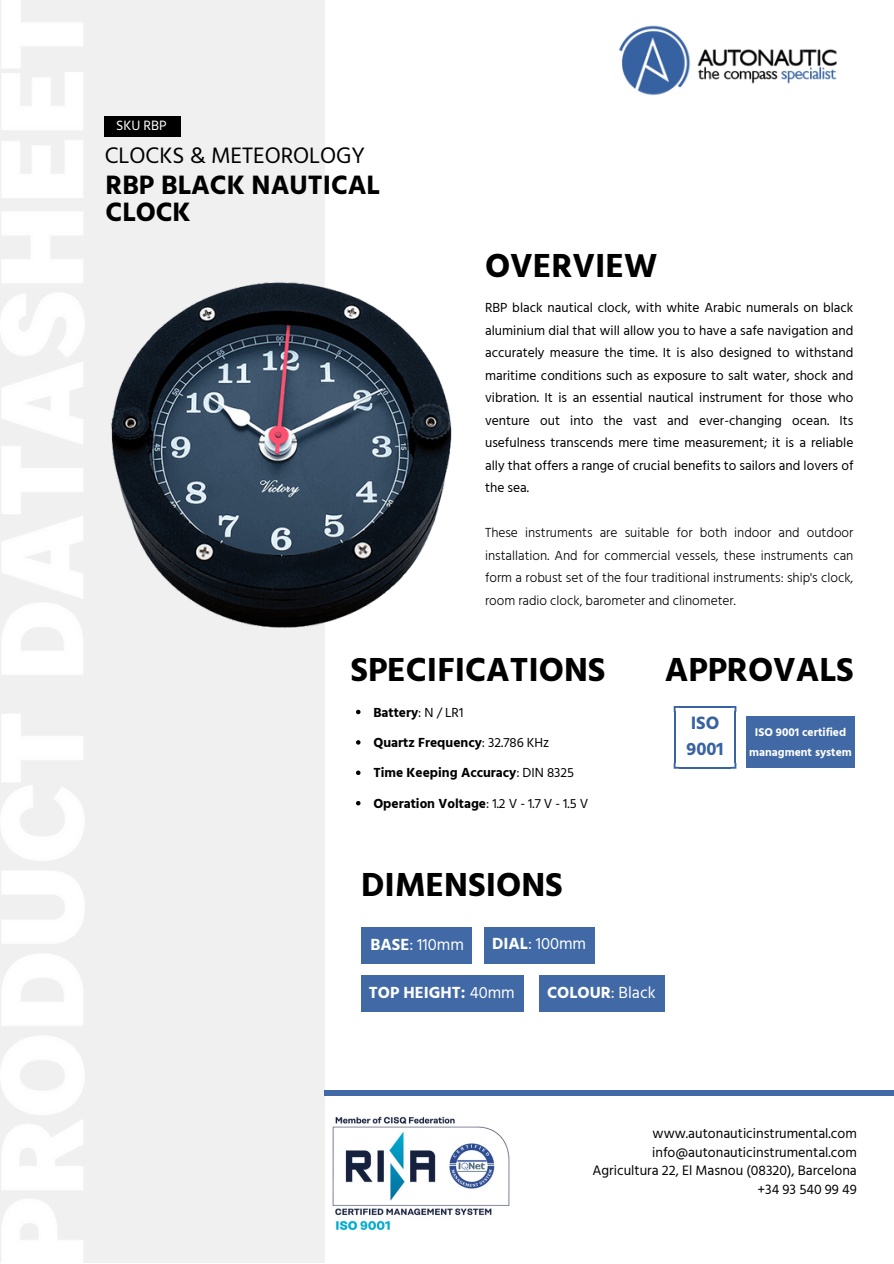
<style>
.page{position:relative;width:894px;height:1264px;background:#fff}
.page>*{position:absolute;margin:0;border:0;box-sizing:border-box;transform-origin:0 0}
.t1{font:700 34.2px "Hind Siliguri";color:#000}
.t2{font:700 27.3px/26.8px "Hind Siliguri";color:#000}
.t3{font:22.95px "Hind Siliguri";color:#000}
.t4{font:700 18.45px/25.8px "Hind Siliguri";color:#3862a0}
.t5{font:700 16.5px "Hind Siliguri";color:#fefefe}
.t6{font:16.5px "Hind Siliguri";color:#fefefe}
.t7{font:13.95px "Hind Siliguri";color:#000}
.t8{font:13.95px "Hind Siliguri";color:#fff}
.t9{font:13.5px/22.5px "Hind Siliguri";color:#000;text-align:justify}
.t10{font:300 13.5px/22.5px "Hind Siliguri";color:#000;text-align:justify}
.t11{font:700 13.5px "Hind Siliguri";color:#000}
.t12{font:700 11.55px/20.1px "Hind Siliguri";color:#fefefe;text-align:center}
.s1{font-weight:400}
.s2{font-weight:700}
</style>
<div class="page">
<div style="left:0;top:0;width:324px;height:1262px;background:#eaeaea"></div>
<img style="left:0;top:0;width:84px;height:1263px">
<div style="left:105px;top:117px;width:76px;height:20px;background:#000"></div>
<img style="left:619px;top:25px;width:218px;height:71px">
<div style="left:324px;top:1089px;width:569px;height:6px;background:#4069a5"></div>
<img style="left:55px;top:251px;width:397px;height:401px">
<hr style="left:734px;top:711px;width:2px;height:52px;background:#3862a0">
<hr style="left:673px;top:711px;width:2px;height:52px;background:#3862a0">
<hr style="left:679px;top:706px;width:51px;height:2px;background:#3862a0">
<hr style="left:679px;top:766px;width:51px;height:2px;background:#3862a0">
<svg style="left:730px;top:706px;width:6px;height:5px"></svg>
<svg style="left:673px;top:706px;width:6px;height:5px"></svg>
<svg style="left:730px;top:763px;width:6px;height:5px"></svg>
<svg style="left:673px;top:763px;width:6px;height:5px"></svg>
<div style="left:746px;top:716px;width:108px;height:52px;background:#4069a5"></div>
<div style="left:361px;top:926px;width:110px;height:37px;background:#4069a5"></div>
<div style="left:484px;top:926px;width:110px;height:37px;background:#4069a5"></div>
<div style="left:361px;top:975px;width:162px;height:37px;background:#4069a5"></div>
<div style="left:539px;top:975px;width:125px;height:37px;background:#4069a5"></div>
<svg style="left:356px;top:709px;width:4px;height:5px"></svg>
<svg style="left:356px;top:740px;width:4px;height:4px"></svg>
<svg style="left:356px;top:770px;width:4px;height:5px"></svg>
<svg style="left:356px;top:801px;width:4px;height:4px"></svg>
<img style="left:332px;top:1116px;width:178px;height:115px">
<h1 class="t8" style="left:116px;top:117px;width:52px">SKU RBP</h1>
<h2 class="t3" style="left:105px;top:141px;width:262px">CLOCKS &amp; METEOROLOGY</h2>
<h3 class="t2" style="left:106px;top:172px;width:276px">RBP BLACK NAUTICAL<br>CLOCK</h3>
<p class="t1" style="left:485px;top:245px;width:174px">OVERVIEW</p>
<h1 class="t9" style="left:485px;top:296px;width:370px">RBP black nautical clock, with white Arabic numerals on black aluminium dial that will allow you to have a safe navigation and accurately measure the time. It is also designed to withstand maritime conditions such as exposure to salt water, shock and vibration. It is an essential nautical instrument for those who venture out into the vast and ever-changing ocean. Its usefulness transcends mere time measurement; it is a reliable ally that offers a range of crucial benefits to sailors and lovers of the sea.</h1>
<h1 class="t10" style="left:485px;top:521px;width:370px">These instruments are suitable for both indoor and outdoor installation. And for commercial vessels, these instruments can form a robust set of the four traditional instruments: ship's clock, room radio clock, barometer and clinometer.</h1>
<p class="t1" style="left:350px;top:649px;width:256px">SPECIFICATIONS</p>
<p class="t11" style="left:373px;top:704px;width:91px">Battery<span class="s1">: N / LR1</span></p>
<p class="t11" style="left:373px;top:734px;width:177px">Quartz Frequency<span class="s1">: 32.786 KHz</span></p>
<p class="t11" style="left:373px;top:764px;width:202px">Time Keeping Accuracy<span class="s1">: DIN 8325</span></p>
<p class="t11" style="left:373px;top:795px;width:216px">Operation Voltage<span class="s1">: 1.2 V - 1.7 V - 1.5 V</span></p>
<h5 class="t1" style="left:664px;top:649px;width:190px">APPROVALS</h5>
<h5 class="t4" style="left:686px;top:709px;width:39px">ISO<br>9001</h5>
<h5 class="t12" style="left:749px;top:721px;width:104px">ISO 9001 certified managment system</h5>
<p class="t1" style="left:361px;top:864px;width:203px">DIMENSIONS</p>
<h5 class="t6" style="left:370px;top:934px;width:95px"><span class="s2">BASE</span>: 110mm</h5>
<p class="t6" style="left:492px;top:933px;width:95px"><span class="s2">DIAL</span>: 100mm</p>
<p class="t5" style="left:369px;top:982px;width:147px">TOP HEIGHT: <span class="s1">40mm</span></p>
<p class="t5" style="left:547px;top:983px;width:110px">COLOUR<span class="s1">: Black</span></p>
<p class="t7" style="left:652px;top:1124px;width:206px">www.autonauticinstrumental.com</p>
<h4 class="t7" style="left:652px;top:1143px;width:206px">info@autonauticinstrumental.com</h4>
<p class="t7" style="left:592px;top:1162px;width:266px">Agricultura 22, El Masnou (08320), Barcelona</p>
<h1 class="t7" style="left:757px;top:1180px;width:101px">+34 93 540 99 49</h1>
</div>
